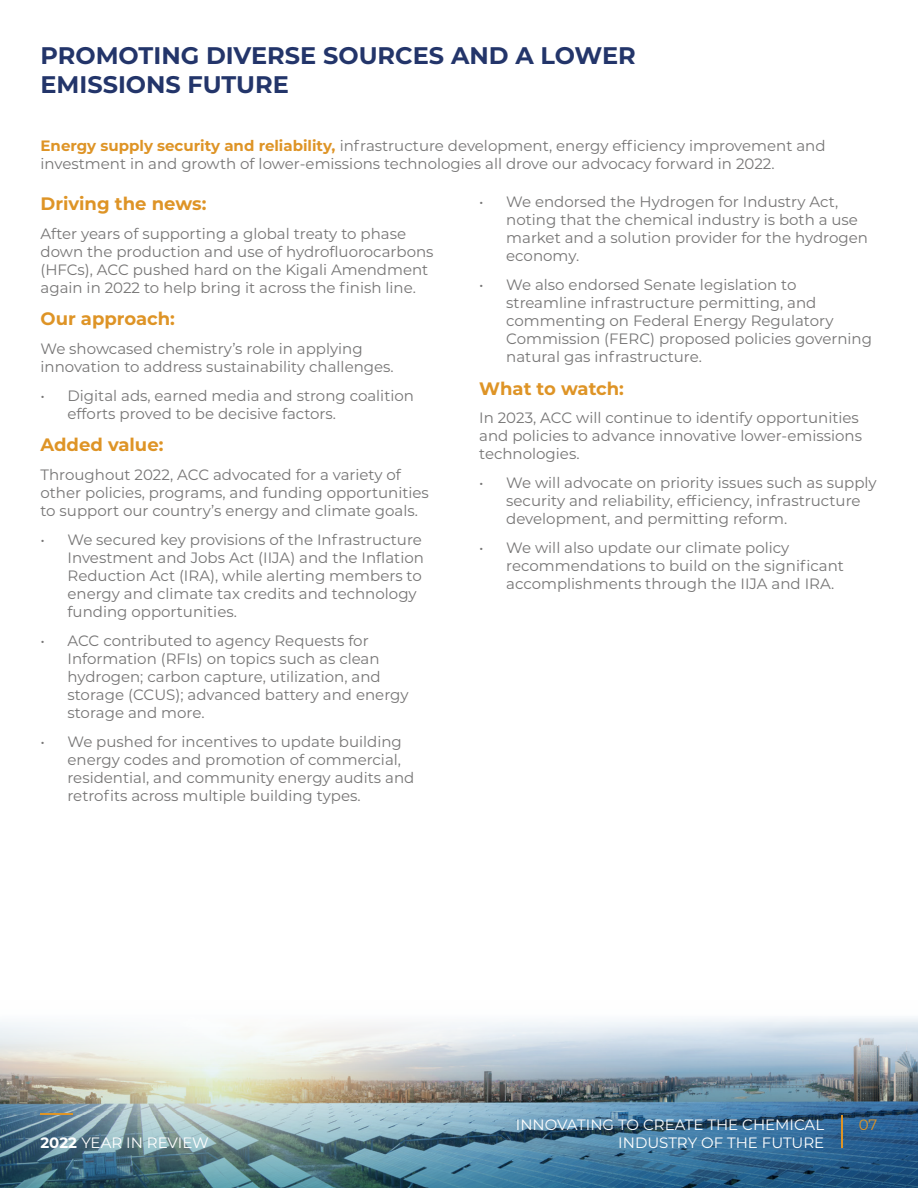
<style>
.page{position:relative;width:918px;height:1188px;background:#fff}
.page>*{position:absolute;margin:0;border:0;box-sizing:border-box;transform-origin:0 0}
.t1{font:700 24px/28.8px "Montserrat";color:#23356a}
.t2{font:700 18px "Montserrat";color:#de9426}
.t3{font:15px/18px "Montserrat";color:#767575}
.t4{font:15px "Montserrat";color:#fff}
.t5{font:15px "Montserrat";color:#de9426}
.s1{font-weight:700;color:#de9426}
.s2{font-weight:700}
</style>
<div class="page">
<img style="left:1px;top:1018px;width:917px;height:170px">
<img style="left:0;top:1022px;width:1px;height:166px">
<hr style="left:841px;top:1115px;width:1px;height:33px;background:#de9426">
<hr style="left:40px;top:1114px;width:33px;height:1px;background:#de9426">
<p class="t1" style="left:40px;top:40px;width:597px">PROMOTING DIVERSE SOURCES AND A LOWER<br>EMISSIONS FUTURE</p>
<p class="t3" style="left:40px;top:136px;width:787px"><span class="s1">Energy supply security and reliability,</span> infrastructure development, energy efficiency improvement and investment in and growth of lower-emissions technologies all drove our advocacy forward in 2022.</p>
<p class="t2" style="left:40px;top:191px;width:167px">Driving the news:</p>
<p class="t3" style="left:40px;top:224px;width:395px">After years of supporting a global treaty to phase down the production and use of hydrofluorocarbons (HFCs), ACC pushed hard on the Kigali Amendment again in 2022 to help bring it across the finish line.</p>
<p class="t2" style="left:40px;top:306px;width:136px">Our approach:</p>
<p class="t3" style="left:40px;top:339px;width:355px">We showcased chemistry’s role in applying innovation to address sustainability challenges.</p>
<p class="t3" style="left:68px;top:386px;width:348px;text-indent:-27px">• Digital ads, earned media and strong coalition efforts proved to be decisive factors.</p>
<p class="t2" style="left:40px;top:432px;width:124px">Added value:</p>
<p class="t3" style="left:40px;top:465px;width:390px">Throughout 2022, ACC advocated for a variety of other policies, programs, and funding opportunities to support our country’s energy and climate goals.</p>
<p class="t3" style="left:68px;top:530px;width:358px;text-indent:-27px">• We secured key provisions of the Infrastructure Investment and Jobs Act (IIJA) and the Inflation Reduction Act (IRA), while alerting members to energy and climate tax credits and technology funding opportunities.</p>
<p class="t3" style="left:68px;top:631px;width:343px;text-indent:-27px">• ACC contributed to agency Requests for Information (RFIs) on topics such as clean hydrogen; carbon capture, utilization, and storage (CCUS); advanced battery and energy storage and more.</p>
<p class="t3" style="left:68px;top:732px;width:348px;text-indent:-27px">• We pushed for incentives to update building energy codes and promotion of commercial, residential, and community energy audits and retrofits across multiple building types.</p>
<p class="t3" style="left:506px;top:192px;width:363px;text-indent:-27px">• We endorsed the Hydrogen for Industry Act, noting that the chemical industry is both a use market and a solution provider for the hydrogen economy.</p>
<p class="t3" style="left:506px;top:275px;width:367px;text-indent:-27px">• We also endorsed Senate legislation to streamline infrastructure permitting, and commenting on Federal Energy Regulatory Commission (FERC) proposed policies governing natural gas infrastructure.</p>
<p class="t2" style="left:479px;top:375px;width:146px">What to watch:</p>
<p class="t3" style="left:479px;top:408px;width:384px">In 2023, ACC will continue to identify opportunities and policies to advance innovative lower-emissions technologies.</p>
<p class="t3" style="left:506px;top:473px;width:372px;text-indent:-27px">• We will advocate on priority issues such as supply security and reliability, efficiency, infrastructure development, and permitting reform.</p>
<p class="t3" style="left:506px;top:538px;width:339px;text-indent:-27px">• We will also update our climate policy recommendations to build on the significant accomplishments through the IIJA and IRA.</p>
<p class="t4" style="left:40px;top:1132px;width:170px"><span class="s2">2022</span> YEAR IN REVIEW</p>
<p class="t4" style="left:516px;top:1114px;width:310px">INNOVATING TO CREATE THE CHEMICAL</p>
<p class="t4" style="left:618px;top:1132px;width:207px">INDUSTRY OF THE FUTURE</p>
<p class="t5" style="left:859px;top:1114px;width:20px">07</p>
</div>
